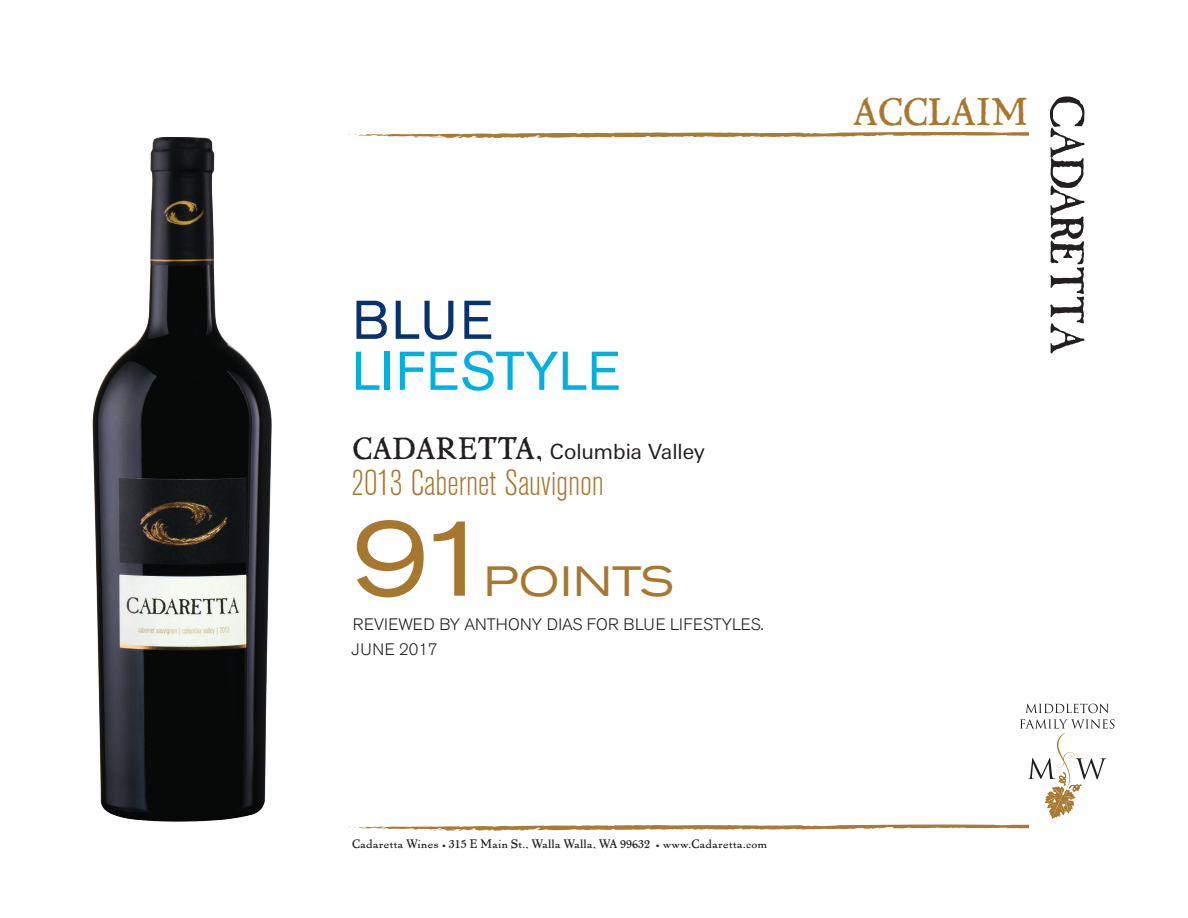
<style>
.page{position:relative;width:1188px;height:918px;background:#fff}
.page>*{position:absolute;margin:0;border:0;box-sizing:border-box;transform-origin:0 0}
.t1{font:expanded 108px "Akzidenz Grotesk BE";color:#a6782f}
.t2{font:54px "Akzidenz Grotesk BE";letter-spacing:.005em;color:#00b0e1}
.t3{font:54px "Akzidenz Grotesk BE";color:#07336c}
.t4{font:expanded 42px "Akzidenz Grotesk BE";letter-spacing:.02em;color:#a6782f}
.t5{font:37.5px "LTC Pabst Oldstyle";color:#a6782f}
.t6{font:300 condensed 36px "Akzidenz Grotesk BE";color:#a6782f}
.t7{font:21px "Linotype Univers Basic";color:#231f20}
.t8{font:300 16.5px/25.5px "Akzidenz Grotesk BE";color:#231f20}
.t9{font:12px "LTC Pabst Oldstyle";color:#231f20}
.s1{font-family:"LTC Pabst Oldstyle";font-size:30px}
</style>
<div class="page">
<svg style="left:348px;top:132px;width:680px;height:7px"></svg>
<svg style="left:1050px;top:97px;width:34px;height:256px"></svg>
<img style="left:92px;top:137px;width:180px;height:685px">
<svg style="left:1025px;top:704px;width:84px;height:9px"></svg>
<svg style="left:349px;top:719px;width:765px;height:112px"></svg>
<h2 class="t3" style="left:352px;top:288px;width:142px">BLUE</h2>
<h2 class="t2" style="left:352px;top:339px;width:269px">LIFESTYLE</h2>
<h3 class="t7" style="left:353px;top:440px;width:354px"><span class="s1">CADARETTA,</span> Columbia Valley</h3>
<h3 class="t6" style="left:352px;top:464px;width:254px">2013 Cabernet Sauvignon</h3>
<h1 class="t1" style="left:353px;top:495px;width:144px">91</h1>
<h3 class="t4" style="left:484px;top:557px;width:191px">POINTS</h3>
<h3 class="t8" style="left:352px;top:612px;width:414px">REVIEWED BY ANTHONY DIAS FOR BLUE LIFESTYLES.<br>JUNE 2017</h3>
<p class="t9" style="left:352px;top:836px;width:417px">Cadaretta Wines • 315 E Main St., Walla Walla, WA 99632 • www.Cadaretta.com</p>
<h3 class="t5" style="left:853px;top:87px;width:177px">ACCLAIM</h3>
</div>
